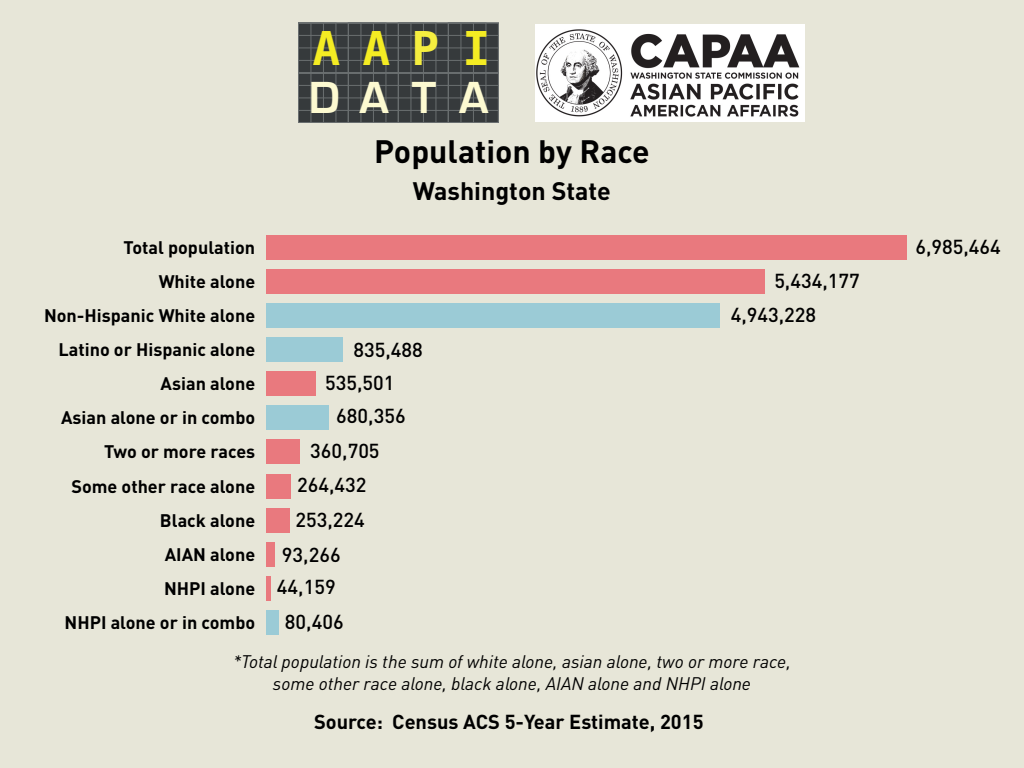
<style>
.page{position:relative;width:1024px;height:768px;background:#e7e6d8}
.page>*{position:absolute;margin:0;border:0;box-sizing:border-box;transform-origin:0 0}
.t1{font:700 46.3px "Menlo";color:#f4ec23}
.t2{font:700 46.3px "Eurostile";color:#fdfad1}
.t3{font:700 32px "DINOT";color:#000}
.t4{font:700 25px "DINOT";color:#000}
.t5{font:500 20px/33px "DINOT";color:#000}
.t6{font:700 20px "DINOT";color:#000}
.t7{font:700 18px "DINOT";color:#000}
.t8{font:italic 18px/21.6px "DINOT";color:#000;text-align:center}
.s1{color:#f5ee3f}
</style>
<div class="page">
<img style="left:535px;top:25px;width:269px;height:96px">
<div style="left:298px;top:23px;width:200px;height:100px;background:#363a3c"></div>
<div style="left:448px;top:73px;width:38px;height:50px;border:1px solid #6a6f70"></div>
<div style="left:448px;top:73px;width:26px;height:50px;border:1px solid #6a6f70"></div>
<div style="left:448px;top:73px;width:13px;height:50px;border:1px solid #6a6f70"></div>
<div style="left:448px;top:85px;width:50px;height:38px;border:1px solid #6a6f70"></div>
<div style="left:448px;top:98px;width:50px;height:25px;border:1px solid #6a6f70"></div>
<div style="left:448px;top:110px;width:50px;height:13px;border:1px solid #6a6f70"></div>
<hr style="left:448px;top:123px;width:50px;height:1px;background:#6a6f70">
<div style="left:398px;top:73px;width:38px;height:50px;border:1px solid #6a6f70"></div>
<div style="left:398px;top:73px;width:26px;height:50px;border:1px solid #6a6f70"></div>
<div style="left:398px;top:73px;width:13px;height:50px;border:1px solid #6a6f70"></div>
<div style="left:398px;top:73px;width:51px;height:50px;border:1px solid #6a6f70"></div>
<div style="left:398px;top:85px;width:51px;height:38px;border:1px solid #6a6f70"></div>
<div style="left:398px;top:98px;width:51px;height:25px;border:1px solid #6a6f70"></div>
<div style="left:398px;top:110px;width:51px;height:13px;border:1px solid #6a6f70"></div>
<hr style="left:398px;top:123px;width:50px;height:1px;background:#6a6f70">
<div style="left:348px;top:73px;width:38px;height:50px;border:1px solid #6a6f70"></div>
<div style="left:348px;top:73px;width:26px;height:50px;border:1px solid #6a6f70"></div>
<div style="left:348px;top:73px;width:13px;height:50px;border:1px solid #6a6f70"></div>
<div style="left:348px;top:73px;width:51px;height:50px;border:1px solid #6a6f70"></div>
<div style="left:348px;top:85px;width:51px;height:38px;border:1px solid #6a6f70"></div>
<div style="left:348px;top:98px;width:51px;height:25px;border:1px solid #6a6f70"></div>
<div style="left:348px;top:110px;width:51px;height:13px;border:1px solid #6a6f70"></div>
<hr style="left:348px;top:123px;width:50px;height:1px;background:#6a6f70">
<div style="left:298px;top:73px;width:38px;height:50px;border:1px solid #6a6f70"></div>
<div style="left:298px;top:73px;width:26px;height:50px;border:1px solid #6a6f70"></div>
<div style="left:298px;top:73px;width:13px;height:50px;border:1px solid #6a6f70"></div>
<div style="left:298px;top:73px;width:51px;height:50px;border:1px solid #6a6f70"></div>
<div style="left:298px;top:85px;width:51px;height:38px;border:1px solid #6a6f70"></div>
<div style="left:298px;top:98px;width:51px;height:25px;border:1px solid #6a6f70"></div>
<div style="left:298px;top:110px;width:51px;height:13px;border:1px solid #6a6f70"></div>
<hr style="left:298px;top:123px;width:50px;height:1px;background:#6a6f70">
<div style="left:448px;top:23px;width:38px;height:50px;border:1px solid #6a6f70"></div>
<div style="left:448px;top:23px;width:26px;height:50px;border:1px solid #6a6f70"></div>
<div style="left:448px;top:23px;width:13px;height:50px;border:1px solid #6a6f70"></div>
<div style="left:448px;top:23px;width:51px;height:50px;border:1px solid #6a6f70"></div>
<div style="left:448px;top:35px;width:51px;height:38px;border:1px solid #6a6f70"></div>
<div style="left:448px;top:48px;width:51px;height:25px;border:1px solid #6a6f70"></div>
<div style="left:448px;top:60px;width:51px;height:13px;border:1px solid #6a6f70"></div>
<hr style="left:448px;top:73px;width:50px;height:1px;background:#6a6f70">
<div style="left:398px;top:23px;width:38px;height:50px;border:1px solid #6a6f70"></div>
<div style="left:398px;top:23px;width:26px;height:50px;border:1px solid #6a6f70"></div>
<div style="left:398px;top:23px;width:13px;height:50px;border:1px solid #6a6f70"></div>
<div style="left:398px;top:23px;width:51px;height:50px;border:1px solid #6a6f70"></div>
<div style="left:398px;top:35px;width:51px;height:38px;border:1px solid #6a6f70"></div>
<div style="left:398px;top:48px;width:51px;height:25px;border:1px solid #6a6f70"></div>
<div style="left:398px;top:60px;width:51px;height:13px;border:1px solid #6a6f70"></div>
<hr style="left:398px;top:73px;width:50px;height:1px;background:#6a6f70">
<div style="left:348px;top:23px;width:38px;height:50px;border:1px solid #6a6f70"></div>
<div style="left:348px;top:23px;width:26px;height:50px;border:1px solid #6a6f70"></div>
<div style="left:348px;top:23px;width:13px;height:50px;border:1px solid #6a6f70"></div>
<div style="left:348px;top:23px;width:51px;height:50px;border:1px solid #6a6f70"></div>
<div style="left:348px;top:35px;width:51px;height:38px;border:1px solid #6a6f70"></div>
<div style="left:348px;top:48px;width:51px;height:25px;border:1px solid #6a6f70"></div>
<div style="left:348px;top:60px;width:51px;height:13px;border:1px solid #6a6f70"></div>
<hr style="left:348px;top:73px;width:50px;height:1px;background:#6a6f70">
<div style="left:298px;top:23px;width:38px;height:50px;border:1px solid #6a6f70"></div>
<div style="left:298px;top:23px;width:26px;height:50px;border:1px solid #6a6f70"></div>
<div style="left:298px;top:23px;width:13px;height:50px;border:1px solid #6a6f70"></div>
<div style="left:298px;top:23px;width:51px;height:50px;border:1px solid #6a6f70"></div>
<div style="left:298px;top:35px;width:51px;height:38px;border:1px solid #6a6f70"></div>
<div style="left:298px;top:48px;width:51px;height:25px;border:1px solid #6a6f70"></div>
<div style="left:298px;top:60px;width:51px;height:13px;border:1px solid #6a6f70"></div>
<hr style="left:298px;top:73px;width:50px;height:1px;background:#6a6f70">
<div style="left:267px;top:235px;width:640px;height:24px;background:#e9797e"></div>
<div style="left:267px;top:269px;width:498px;height:24px;background:#e9797e"></div>
<div style="left:267px;top:303px;width:453px;height:25px;background:#9bcbd6"></div>
<div style="left:267px;top:337px;width:76px;height:25px;background:#9bcbd6"></div>
<div style="left:267px;top:371px;width:49px;height:25px;background:#e9797e"></div>
<div style="left:267px;top:406px;width:62px;height:24px;background:#9bcbd6"></div>
<div style="left:267px;top:440px;width:33px;height:24px;background:#e9797e"></div>
<div style="left:267px;top:474px;width:24px;height:24px;background:#e9797e"></div>
<div style="left:267px;top:508px;width:23px;height:25px;background:#e9797e"></div>
<div style="left:267px;top:542px;width:8px;height:25px;background:#e9797e"></div>
<hr style="left:267px;top:576px;width:4px;height:25px;background:#e9797e">
<div style="left:266px;top:610px;width:13px;height:25px;background:#9bcbd6"></div>
<h1 class="t1" style="left:312px;top:16px;width:180px">AA<span class="s1">P</span>I</h1>
<h1 class="t2" style="left:309px;top:73px;width:181px">DATA</h1>
<h2 class="t3" style="left:374px;top:130px;width:277px">Population by Race</h2>
<h3 class="t4" style="left:413px;top:174px;width:200px">Washington State</h3>
<p class="t7" style="left:123px;top:235px;width:133px">Total population</p>
<p class="t5" style="left:915px;top:229px;width:87px">6,985,464</p>
<p class="t7" style="left:159px;top:269px;width:98px">White alone</p>
<p class="t5" style="left:774px;top:263px;width:87px">5,434,177</p>
<p class="t7" style="left:44px;top:303px;width:213px">Non-Hispanic White alone</p>
<p class="t5" style="left:731px;top:297px;width:87px">4,943,228</p>
<p class="t7" style="left:58px;top:337px;width:198px">Latino or Hispanic alone</p>
<p class="t7" style="left:161px;top:371px;width:96px">Asian alone</p>
<p class="t5" style="left:325px;top:332px;width:99px;text-indent:28px">835,488<br>535,501</p>
<p class="t7" style="left:61px;top:405px;width:196px">Asian alone or in combo</p>
<p class="t5" style="left:336px;top:398px;width:71px">680,356</p>
<p class="t5" style="left:310px;top:434px;width:71px">360,705</p>
<p class="t5" style="left:297px;top:468px;width:71px">264,432</p>
<p class="t5" style="left:296px;top:502px;width:71px">253,224</p>
<p class="t5" style="left:282px;top:537px;width:60px">93,266</p>
<p class="t5" style="left:277px;top:569px;width:68px;line-height:35px;text-align:center">44,159<br>80,406</p>
<p class="t8" style="left:233px;top:650px;width:559px">*Total population is the sum of white alone, asian alone, two or more race, some other race alone, black alone, AIAN alone and NHPI alone</p>
<p class="t7" style="left:104px;top:440px;width:153px">Two or more races</p>
<p class="t7" style="left:71px;top:474px;width:185px">Some other race alone</p>
<p class="t7" style="left:160px;top:508px;width:97px">Black alone</p>
<p class="t7" style="left:165px;top:542px;width:92px">AIAN alone</p>
<p class="t7" style="left:164px;top:576px;width:93px">NHPI alone</p>
<p class="t7" style="left:65px;top:610px;width:192px">NHPI alone or in combo</p>
<p class="t6" style="left:314px;top:708px;width:391px">Source: Census ACS 5-Year Estimate, 2015</p>
</div>
